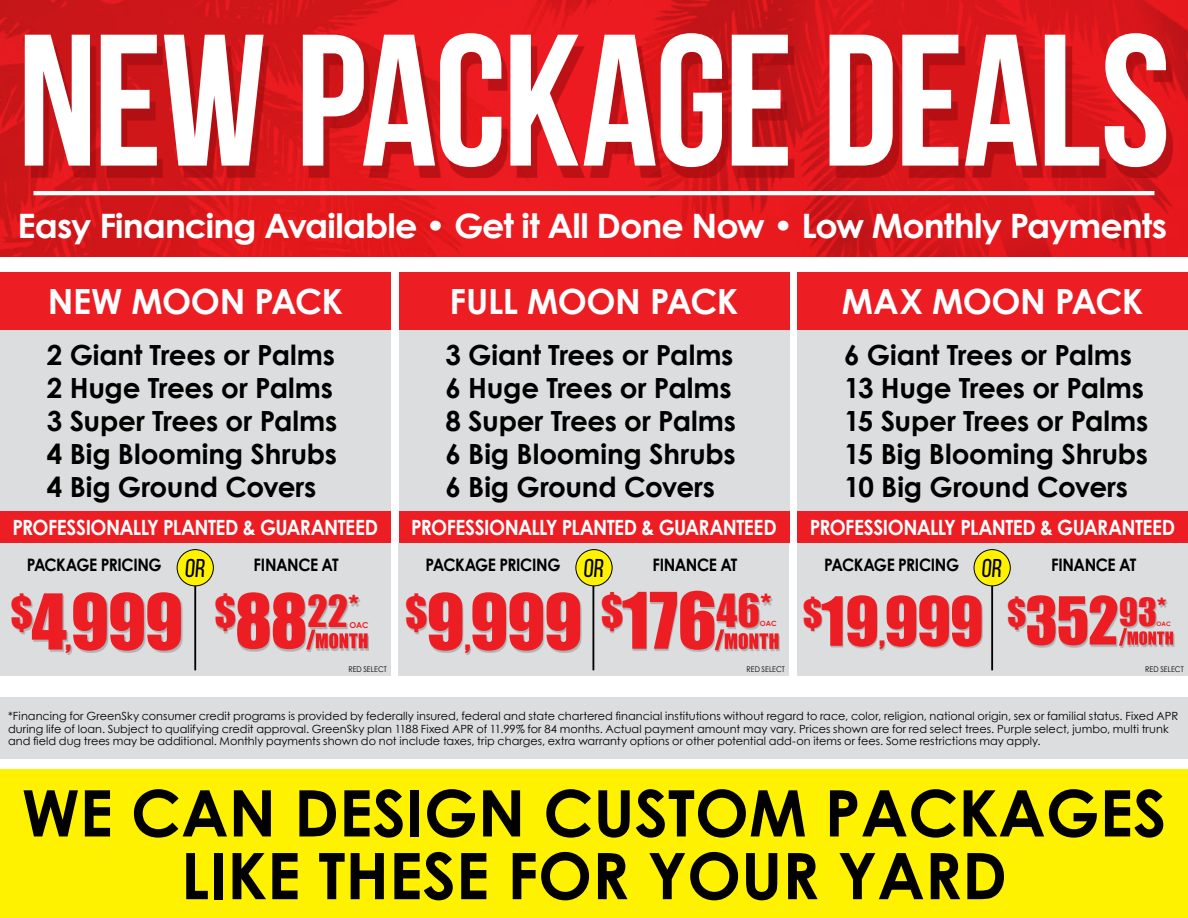
<style>
.page{position:relative;width:1188px;height:918px;background:#fff}
.page>*{position:absolute;margin:0;border:0;box-sizing:border-box;transform-origin:0 0}
.t1{font:700 187.05px "Bebas Neue";letter-spacing:-.015em;color:#fff}
.t2{font:71.1px "Impact";letter-spacing:-.02em;color:#ed1d24}
.t3{font:700 64.2px/62.7px "Century Gothic";color:#000;text-align:center}
.t4{font:62.7px "Impact";color:#ed1d24}
.t5{font:42px "Impact";color:#ed1d24}
.t6{font:40.35px "Impact";color:#ed1d24}
.t7{font:35.55px "Impact";color:#ed1d24}
.t8{font:700 34.8px "Century Gothic";letter-spacing:-.015em;color:#fff}
.t9{font:700 33.6px "Century Gothic";letter-spacing:-.03em;color:#fff;scale:1.04 1}
.t10{font:700 27.75px/33px "Century Gothic";letter-spacing:-.01em;color:#000}
.t11{font:25.8px "Bebas Neue";color:#000}
.t12{font:700 21px "Century Gothic";letter-spacing:-.03em;color:#fff;scale:.91 1}
.t13{font:700 17.25px "Century Gothic";letter-spacing:-.03em;color:#000;scale:.91 1}
.t14{font:11.25px/12.1px "Century Gothic";letter-spacing:.005em;color:#000}
.t15{font:700 8.1px "Century Gothic";color:#ed1d24}
.t16{font:7.8px "Century Gothic";color:#000;scale:.91 1}
.t17{font:700 7.2px "Century Gothic";color:#ed1d24}
.t18{font:700 6.15px "Century Gothic";color:#ed1d24}
.s1{font-size:72px}
.s2{font-size:34.8px}
.s3{font-size:35.55px}
.s4{font-size:69.15px}
.s5{font-size:61.05px}
</style>
<div class="page">
<svg style="left:0;top:0;width:1188px;height:256px;background:#dc181c"></svg>
<div style="left:31px;top:44px;width:1142px;height:134px;background:#9e0b0f;opacity:.6"></div>
<hr style="left:34px;top:191px;width:1120px;height:4px;background:#fff">
<div style="left:0;top:273px;width:391px;height:265px;background:#dcddde"></div>
<div style="left:0;top:698px;width:1188px;height:61px;background:#dcddde"></div>
<div style="left:399px;top:273px;width:390px;height:265px;background:#dcddde"></div>
<div style="left:797px;top:273px;width:391px;height:265px;background:#dcddde"></div>
<div style="left:0;top:273px;width:391px;height:57px;background:#ed1d24"></div>
<div style="left:0;top:512px;width:391px;height:31px;background:#ed1d24"></div>
<div style="left:399px;top:512px;width:390px;height:31px;background:#ed1d24"></div>
<div style="left:797px;top:512px;width:391px;height:31px;background:#ed1d24"></div>
<div style="left:399px;top:273px;width:390px;height:57px;background:#ed1d24"></div>
<div style="left:797px;top:273px;width:391px;height:57px;background:#ed1d24"></div>
<div style="left:0;top:770px;width:1188px;height:148px;background:#fff200"></div>
<div style="left:0;top:543px;width:390px;height:133px;background:#dcddde"></div>
<div style="left:399px;top:543px;width:390px;height:133px;background:#dcddde"></div>
<div style="left:798px;top:543px;width:390px;height:133px;background:#dcddde"></div>
<div style="left:216px;top:594px;width:153px;height:58px;background:#000;opacity:.2"></div>
<svg style="left:306px;top:630px;width:62px;height:20px"></svg>
<div style="left:603px;top:593px;width:177px;height:59px;background:#000;opacity:.2"></div>
<svg style="left:715px;top:629px;width:64px;height:21px"></svg>
<div style="left:1009px;top:597px;width:165px;height:50px;background:#000;opacity:.2"></div>
<svg style="left:1119px;top:628px;width:54px;height:18px"></svg>
<hr style="left:194px;top:549px;width:2px;height:121px;background:#000">
<hr style="left:592px;top:549px;width:2px;height:121px;background:#000">
<hr style="left:991px;top:549px;width:2px;height:121px;background:#000">
<div style="left:177px;top:550px;width:36px;height:36px;background:#fff200;border-radius:50%"></div>
<div style="left:177px;top:549px;width:37px;height:37px;border:1px solid #000;border-radius:50%"></div>
<div style="left:576px;top:550px;width:36px;height:36px;background:#fff200;border-radius:50%"></div>
<div style="left:576px;top:549px;width:36px;height:37px;border:1px solid #000;border-radius:50%"></div>
<div style="left:974px;top:550px;width:36px;height:36px;background:#fff200;border-radius:50%"></div>
<div style="left:974px;top:549px;width:37px;height:37px;border:1px solid #000;border-radius:50%"></div>
<div style="left:13px;top:594px;width:170px;height:61px;background:#000;opacity:.2"></div>
<div style="left:408px;top:594px;width:174px;height:61px;background:#000;opacity:.2"></div>
<div style="left:805px;top:597px;width:178px;height:54px;background:#000;opacity:.2"></div>
<h1 class="t1" style="left:17px;top:-2px;width:1154px">NEW PACKAGE DEALS</h1>
<h3 class="t9" style="left:17px;top:200px;width:1107px">Easy Financing Available • Get it All Done Now • Low Monthly Payments</h3>
<h3 class="t8" style="left:48px;top:275px;width:297px">NEW MOON PACK</h3>
<h3 class="t8" style="left:450px;top:275px;width:290px">FULL MOON PACK</h3>
<h3 class="t8" style="left:842px;top:275px;width:303px">MAX MOON PACK</h3>
<h3 class="t10" style="left:47px;top:337px;width:292px">2 Giant Trees or Palms<br>2 Huge Trees or Palms<br>3 Super Trees or Palms<br>4 Big Blooming Shrubs<br>4 Big Ground Covers</h3>
<h3 class="t10" style="left:446px;top:337px;width:292px">3 Giant Trees or Palms<br>6 Huge Trees or Palms<br>8 Super Trees or Palms<br>6 Big Blooming Shrubs<br>6 Big Ground Covers</h3>
<h3 class="t10" style="left:844px;top:337px;width:306px">6 Giant Trees or Palms<br>13 Huge Trees or Palms<br>15 Super Trees or Palms<br>15 Big Blooming Shrubs<br>10 Big Ground Covers</h3>
<h3 class="t12" style="left:13px;top:511px;width:403px">PROFESSIONALLY PLANTED &amp; GUARANTEED</h3>
<h3 class="t12" style="left:411px;top:511px;width:403px">PROFESSIONALLY PLANTED &amp; GUARANTEED</h3>
<h3 class="t12" style="left:810px;top:511px;width:403px">PROFESSIONALLY PLANTED &amp; GUARANTEED</h3>
<h3 class="t13" style="left:27px;top:551px;width:150px">PACKAGE PRICING</h3>
<h3 class="t13" style="left:254px;top:551px;width:95px">FINANCE AT</h3>
<h3 class="t13" style="left:426px;top:551px;width:150px">PACKAGE PRICING</h3>
<h3 class="t13" style="left:652px;top:551px;width:95px">FINANCE AT</h3>
<h3 class="t13" style="left:824px;top:551px;width:150px">PACKAGE PRICING</h3>
<h3 class="t13" style="left:1051px;top:551px;width:95px">FINANCE AT</h3>
<h3 class="t11" style="left:184px;top:554px;width:24px">OR</h3>
<h3 class="t11" style="left:583px;top:554px;width:24px">OR</h3>
<h3 class="t11" style="left:981px;top:554px;width:24px">OR</h3>
<h3 class="t5" style="left:601px;top:578px;width:173px">$<span class="s1">176</span>46*</h3>
<h2 class="t2" style="left:10px;top:566px;width:174px"><sup>$</sup>4<span class="s2">,</span>999</h2>
<h2 class="t2" style="left:405px;top:566px;width:179px"><sup>$</sup>9<span class="s2">,</span>999</h2>
<h3 class="t4" style="left:803px;top:573px;width:182px"><sup>$</sup>19<span class="s3">,</span>999</h3>
<h3 class="t6" style="left:214px;top:580px;width:146px">$<span class="s4">88</span>22*</h3>
<h3 class="t7" style="left:1007px;top:584px;width:161px">$<span class="s5">352</span>93*</h3>
<p class="t18" style="left:1157px;top:619px;width:16px">OAC</p>
<p class="t17" style="left:760px;top:618px;width:18px">OAC</p>
<p class="t15" style="left:350px;top:618px;width:21px">OAC</p>
<p class="t16" style="left:348px;top:664px;width:44px">RED SELECT</p>
<p class="t16" style="left:747px;top:664px;width:44px">RED SELECT</p>
<p class="t16" style="left:1145px;top:664px;width:44px">RED SELECT</p>
<p class="t14" style="left:8px;top:710px;width:1172px">*Financing for GreenSky consumer credit programs is provided by federally insured, federal and state chartered financial institutions without regard to race, color, religion, national origin, sex or familial status. Fixed APR during life of loan. Subject to qualifying credit approval. GreenSky plan 1188 Fixed APR of 11.99% for 84 months. Actual payment amount may vary. Prices shown are for red select trees. Purple select, jumbo, multi trunk and field dug trees may be additional. Monthly payments shown do not include taxes, trip charges, extra warranty options or other potential add-on items or fees. Some restrictions may apply.</p>
<h3 class="t3" style="left:22px;top:779px;width:1146px">WE CAN DESIGN CUSTOM PACKAGES<br>LIKE THESE FOR YOUR YARD</h3>
</div>
